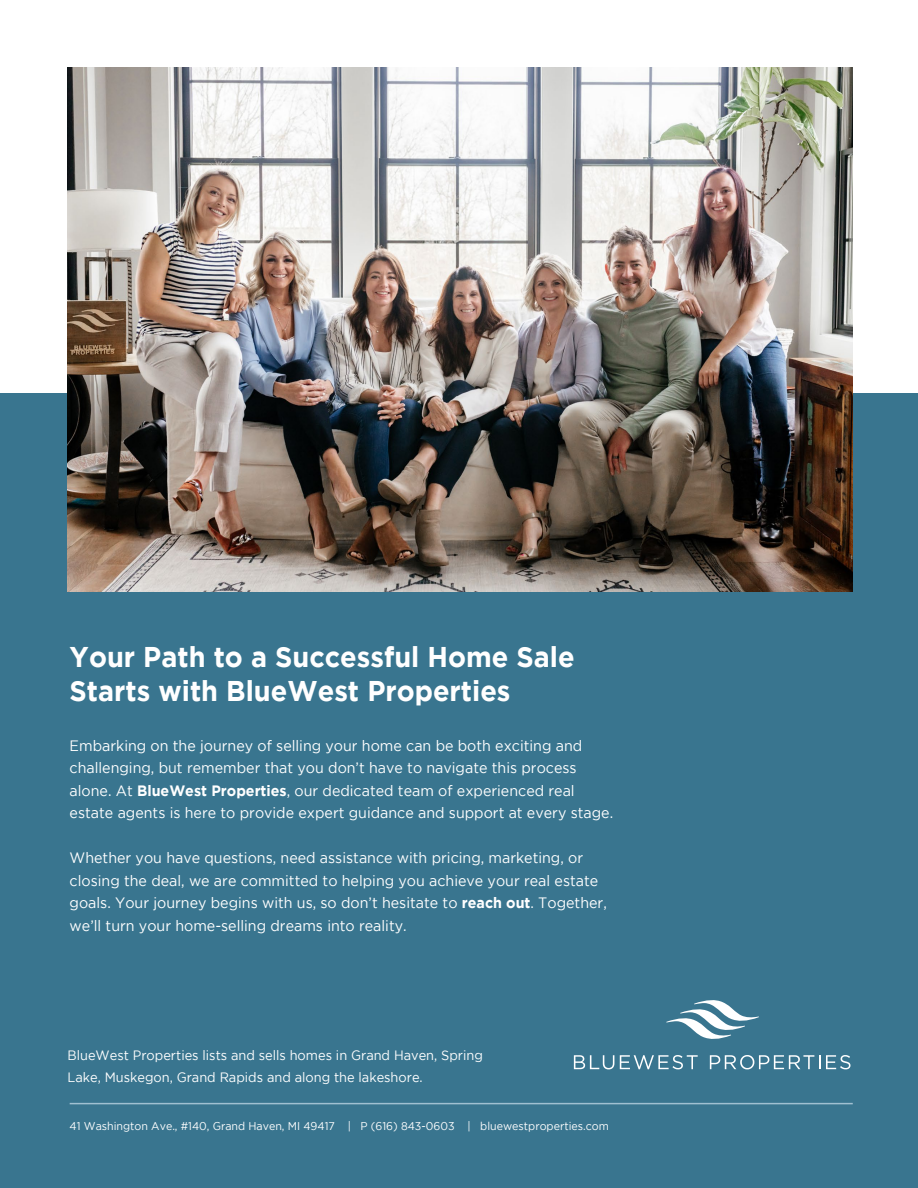
<style>
.page{position:relative;width:918px;height:1188px;background:#fff}
.page>*{position:absolute;margin:0;border:0;box-sizing:border-box;transform-origin:0 0}
.t1{font:700 28.5px/34.2px "Gotham";color:#fff;scale:.95 1}
.t2{font:15px/22.5px "Gotham";color:#fff;scale:.95 1}
.t3{font:13.5px/22.5px "Gotham";color:#fff;scale:.95 1}
.t4{font:11.25px "Gotham";color:#fff;scale:.95 1}
.s1{font-weight:700}
</style>
<div class="page">
<div style="left:0;top:393px;width:918px;height:795px;background:#39758f"></div>
<svg style="left:666px;top:1000px;width:93px;height:39px"></svg>
<svg style="left:574px;top:1055px;width:40px;height:14px"></svg>
<svg style="left:620px;top:1055px;width:78px;height:14px"></svg>
<svg style="left:710px;top:1055px;width:110px;height:14px"></svg>
<svg style="left:826px;top:1055px;width:24px;height:14px"></svg>
<hr style="left:70px;top:1103px;width:783px;height:1px;background:#a0c0d1">
<img style="left:68px;top:68px;width:785px;height:523px">
<h1 class="t1" style="left:70px;top:639px;width:533px">Your Path to a Successful Home Sale<br>Starts with BlueWest Properties</h1>
<p class="t2" style="left:70px;top:734px;width:574px">Embarking on the journey of selling your home can be both exciting and challenging, but remember that you don’t have to navigate this process alone. At <span class="s1">BlueWest Properties</span>, our dedicated team of experienced real estate agents is here to provide expert guidance and support at every stage.</p>
<p class="t2" style="left:70px;top:846px;width:567px">Whether you have questions, need assistance with pricing, marketing, or closing the deal, we are committed to helping you achieve your real estate goals. Your journey begins with us, so don’t hesitate to <span class="s1">reach out</span>. Together, we’ll turn your home-selling dreams into reality.</p>
<p class="t3" style="left:68px;top:1044px;width:439px">BlueWest Properties lists and sells homes in Grand Haven, Spring<br>Lake, Muskegon, Grand Rapids and along the lakeshore.</p>
<p class="t4" style="left:70px;top:1120px;width:569px">41 Washington Ave., #140, Grand Haven, MI 49417 | P (616) 843-0603 | bluewestproperties.com</p>
</div>
